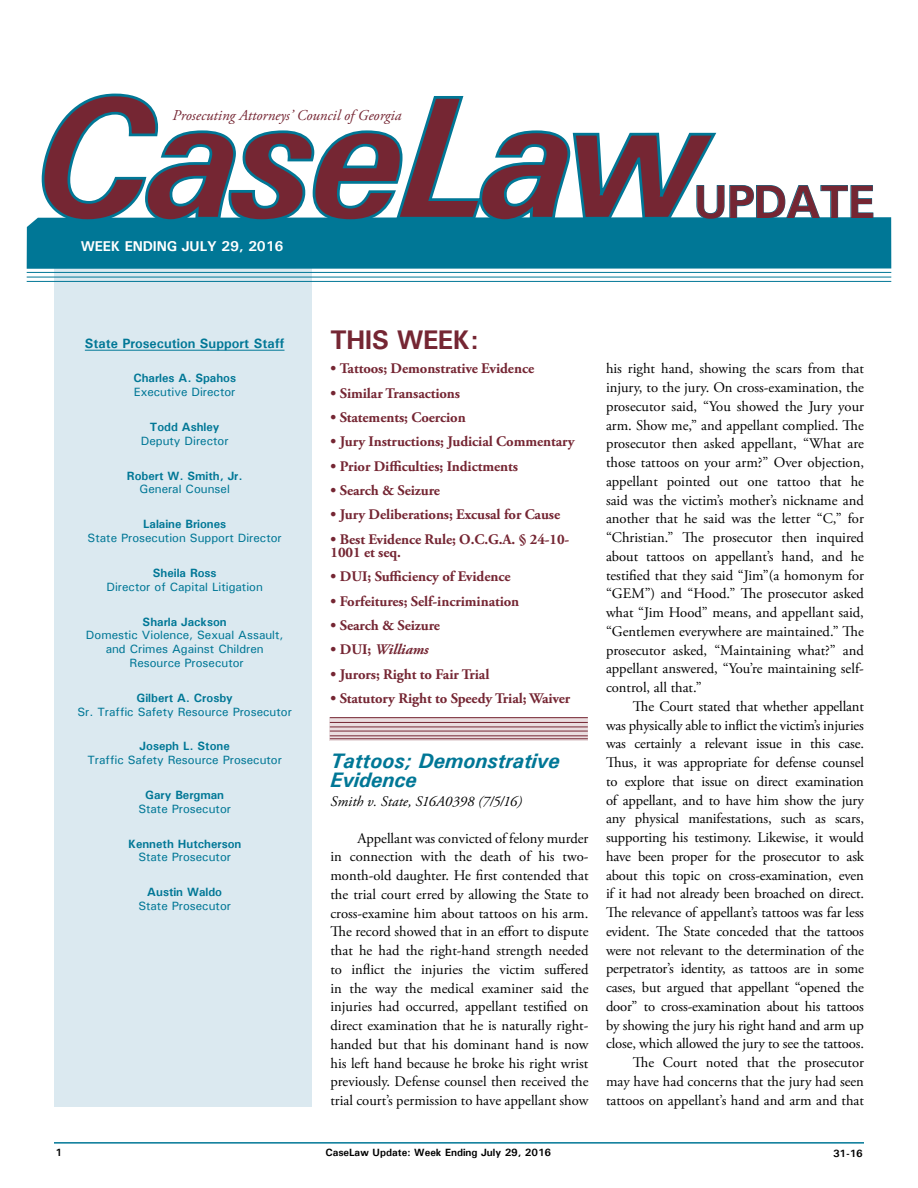
<style>
.page{position:relative;width:918px;height:1188px;background:#fff}
.page>*{position:absolute;margin:0;border:0;box-sizing:border-box;transform-origin:0 0}
.t1{font:700 47.1px "Univers";letter-spacing:-.025em;color:#752633}
.t2{font:700 27px "Univers";letter-spacing:-.025em;color:#752633}
.t3{font:italic 700 21px/18.8px "Univers";color:#007796}
.t4{font:italic 15px "Adobe Garamond Pro";color:#752633}
.t5{font:14.7px/18.8px "Adobe Garamond Pro";letter-spacing:-.01em;color:#000;text-align:justify}
.t6{font:700 14.7px/13.5px "Adobe Garamond Pro";letter-spacing:-.005em;color:#752633}
.t7{font:italic 14.7px "Adobe Garamond Pro";letter-spacing:.005em;color:#000}
.t8{font:italic 700 14.7px "Adobe Garamond Pro";letter-spacing:-.005em;color:#752633}
.t9{font:700 14.25px "Univers";letter-spacing:-.01em;color:#fff}
.t10{font:700 13.5px "Univers";color:#007796}
.t11{font:500 12px/13.8px "Univers";color:#007796;text-align:center}
.t12{font:700 12px "Univers";color:#007796}
.t13{font:700 10.5px "Univers";color:#000}
.s1{font-style:normal}
</style>
<div class="page">
<hr style="left:54px;top:1142px;width:810px;height:2px;background:#007796">
<div style="left:54px;top:228px;width:258px;height:879px;background:#dbe9f0"></div>
<hr style="left:85px;top:350px;width:200px;height:1px;background:#007796">
<div style="left:27px;top:217px;width:864px;height:52px;background:#007796"></div>
<hr style="left:27px;top:272px;width:864px;height:1px;background:#007796">
<hr style="left:27px;top:277px;width:864px;height:1px;background:#007796">
<svg style="left:330px;top:718px;width:258px;height:23px;background:#ddcace"></svg>
<hr style="left:330px;top:717px;width:258px;height:1px;background:#752633">
<hr style="left:330px;top:731px;width:258px;height:1px;background:#752633">
<hr style="left:330px;top:735px;width:258px;height:1px;background:#752633">
<hr style="left:330px;top:738px;width:258px;height:1px;background:#752633">
<hr style="left:330px;top:722px;width:258px;height:1px;background:#752633">
<hr style="left:330px;top:727px;width:258px;height:1px;background:#752633">
<svg style="left:719px;top:185px;width:155px;height:35px"></svg>
<hr style="left:27px;top:281px;width:864px;height:1px;background:#007796">
<svg style="left:40px;top:93px;width:679px;height:130px"></svg>
<p class="t4" style="left:172px;top:107px;width:230px">Prosecuting Attorneys’ Council of Georgia</p>
<p class="t9" style="left:81px;top:237px;width:204px">WEEK ENDING JULY 29, 2016</p>
<h1 class="t1" style="left:694px;top:172px;width:182px">UPDATE</h1>
<p class="t10" style="left:85px;top:334px;width:201px">State Prosecution Support Staff</p>
<p class="t12" style="left:133px;top:371px;width:104px">Charles A. Spahos</p>
<p class="t11" style="left:134px;top:385px;width:103px">Executive Director</p>
<p class="t12" style="left:150px;top:419px;width:71px">Todd Ashley</p>
<p class="t11" style="left:141px;top:434px;width:89px">Deputy Director</p>
<p class="t12" style="left:127px;top:468px;width:117px">Robert W. Smith, Jr.</p>
<p class="t11" style="left:140px;top:482px;width:92px">General Counsel</p>
<p class="t12" style="left:143px;top:517px;width:85px">Lalaine Briones</p>
<p class="t11" style="left:88px;top:531px;width:196px">State Prosecution Support Director</p>
<p class="t12" style="left:153px;top:565px;width:65px">Sheila Ross</p>
<p class="t11" style="left:106px;top:579px;width:158px">Director of Capital Litigation</p>
<p class="t12" style="left:143px;top:614px;width:86px">Sharla Jackson</p>
<p class="t11" style="left:86px;top:628px;width:199px">Domestic Violence, Sexual Assault, and Crimes Against Children<br>Resource Prosecutor</p>
<p class="t12" style="left:137px;top:690px;width:98px">Gilbert A. Crosby</p>
<p class="t11" style="left:77px;top:704px;width:216px">Sr. Traffic Safety Resource Prosecutor</p>
<p class="t12" style="left:140px;top:739px;width:92px">Joseph L. Stone</p>
<p class="t11" style="left:87px;top:753px;width:196px">Traffic Safety Resource Prosecutor</p>
<p class="t12" style="left:145px;top:787px;width:80px">Gary Bergman</p>
<p class="t11" style="left:138px;top:801px;width:94px">State Prosecutor</p>
<p class="t12" style="left:128px;top:836px;width:115px">Kenneth Hutcherson</p>
<p class="t11" style="left:138px;top:850px;width:94px">State Prosecutor</p>
<p class="t12" style="left:147px;top:885px;width:76px">Austin Waldo</p>
<p class="t11" style="left:138px;top:899px;width:94px">State Prosecutor</p>
<h2 class="t2" style="left:330px;top:323px;width:150px">THIS WEEK:</h2>
<p class="t6" style="left:330px;top:362px;width:205px">• Tattoos; Demonstrative Evidence</p>
<p class="t6" style="left:330px;top:387px;width:131px">• Similar Transactions</p>
<p class="t6" style="left:330px;top:411px;width:137px">• Statements; Coercion</p>
<p class="t6" style="left:330px;top:435px;width:246px">• Jury Instructions; Judicial Commentary</p>
<p class="t6" style="left:330px;top:460px;width:189px">• Prior Difficulties; Indictments</p>
<p class="t6" style="left:330px;top:484px;width:111px">• Search &amp; Seizure</p>
<p class="t6" style="left:330px;top:508px;width:231px">• Jury Deliberations; Excusal for Cause</p>
<p class="t6" style="left:330px;top:532px;width:240px">• Best Evidence Rule; O.C.G.A. § 24-10-<br>1001 et seq.</p>
<p class="t6" style="left:330px;top:570px;width:182px">• DUI; Sufficiency of Evidence</p>
<p class="t6" style="left:330px;top:595px;width:190px">• Forfeitures; Self-incrimination</p>
<p class="t6" style="left:330px;top:619px;width:111px">• Search &amp; Seizure</p>
<p class="t8" style="left:330px;top:641px;width:100px"><span class="s1">• DUI;</span> Williams</p>
<p class="t6" style="left:330px;top:668px;width:160px">• Jurors; Right to Fair Trial</p>
<p class="t6" style="left:330px;top:692px;width:241px">• Statutory Right to Speedy Trial; Waiver</p>
<h3 class="t3" style="left:330px;top:751px;width:231px">Tattoos; Demonstrative<br>Evidence</h3>
<p class="t7" style="left:330px;top:792px;width:193px">Smith v. State, S16A0398 (7/5/16)</p>
<p class="t5" style="left:330px;top:829px;width:260px;text-indent:27px">Appellant was convicted of felony murder in connection with the death of his two&shy;month-old daughter. He first contended that the trial court erred by allowing the State to cross-examine him about tattoos on his arm.<br>The record showed that in an effort to dispute that he had the right-hand strength needed to inflict the injuries the victim suffered in the way the medical examiner said the injuries had occurred, appellant testified on direct examination that he is naturally right&shy;handed but that his dominant hand is now his left hand because he broke his right wrist previously. Defense counsel then received the trial court’s permission to have appellant show</p>
<p class="t5" style="left:606px;top:360px;width:260px">his right hand, showing the scars from that injury, to the jury. On cross-examination, the prosecutor said, “You showed the Jury your arm. Show me,” and appellant complied. The prosecutor then asked appellant, “What are those tattoos on your arm?” Over objection, appellant pointed out one tattoo that he said was the victim’s mother’s nickname and another that he said was the letter “C,” for “Christian.” The prosecutor then inquired about tattoos on appellant’s hand, and he testified that they said “Jim”(a homonym for “GEM”) and “Hood.” The prosecutor asked what “Jim Hood” means, and appellant said, “Gentlemen everywhere are maintained.” The prosecutor asked, “Maintaining what?” and appellant answered, “You’re maintaining self&shy;control, all that.”</p>
<p class="t5" style="left:606px;top:697px;width:260px;text-align:right">The Court stated that whether appellant<br>was physically able to inflict the victim’s injuries was certainly a relevant issue in this case.<br>Thus, it was appropriate for defense counsel to explore that issue on direct examination of appellant, and to have him show the jury any physical manifestations, such as scars, supporting his testimony. Likewise, it would have been proper for the prosecutor to ask about this topic on cross-examination, even if it had not already been broached on direct.<br>The relevance of appellant’s tattoos was far less evident. The State conceded that the tattoos were not relevant to the determination of the perpetrator’s identity, as tattoos are in some cases, but argued that appellant “opened the door” to cross-examination about his tattoos by showing the jury his right hand and arm up close, which allowed the jury to see the tattoos.<br>The Court noted that the prosecutor may have had concerns that the jury had seen tattoos on appellant’s hand and arm and that</p>
<p class="t13" style="left:56px;top:1146px;width:8px">1</p>
<p class="t13" style="left:326px;top:1146px;width:227px">CaseLaw Update: Week Ending July 29, 2016</p>
<p class="t13" style="left:833px;top:1147px;width:31px">31-16</p>
</div>
